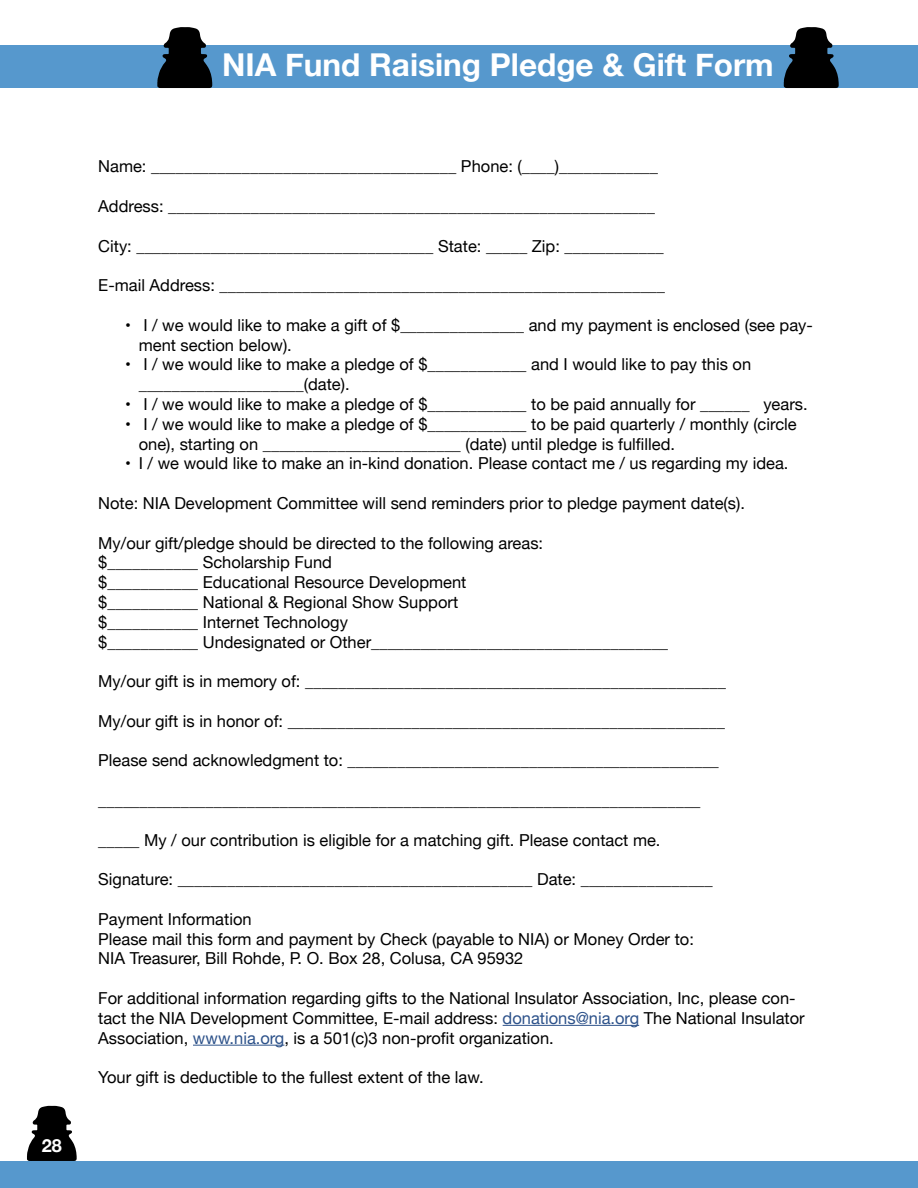
<style>
.page{position:relative;width:918px;height:1188px;background:#fff}
.page>*{position:absolute;margin:0;border:0;box-sizing:border-box;transform-origin:0 0}
.t1{font:700 31.5px "Helvetica Neue";color:#fff}
.t2{font:700 18px "Helvetica Neue";color:#fff}
.t3{font:16.5px/19.8px "Helvetica Neue";color:#000}
.s1{color:#2d528a}
</style>
<div class="page">
<svg style="left:27px;top:1106px;width:50px;height:55px"></svg>
<div style="left:0;top:1161px;width:918px;height:27px;background:#5698cd"></div>
<hr style="left:503px;top:1025px;width:136px;height:1px;background:#2d528a">
<hr style="left:193px;top:1045px;width:91px;height:1px;background:#2d528a">
<div style="left:0;top:45px;width:918px;height:43px;background:#5698cd"></div>
<svg style="left:157px;top:27px;width:55px;height:61px"></svg>
<svg style="left:784px;top:27px;width:55px;height:61px"></svg>
<p class="t2" style="left:42px;top:1132px;width:22px">28</p>
<h1 class="t1" style="left:222px;top:40px;width:553px">NIA Fund Raising Pledge &amp; Gift Form</h1>
<p class="t3" style="left:98px;top:157px;width:561px">Name: _____________________________________ Phone: (____)____________</p>
<p class="t3" style="left:98px;top:197px;width:558px">Address: ___________________________________________________________</p>
<p class="t3" style="left:98px;top:237px;width:567px">City: ____________________________________ State: _____ Zip: ____________</p>
<p class="t3" style="left:98px;top:276px;width:568px">E-mail Address: ______________________________________________________</p>
<p class="t3" style="left:139px;top:316px;width:676px;text-indent:-13px">• I / we would like to make a gift of $_______________ and my payment is enclosed (see pay&shy;ment section below).</p>
<p class="t3" style="left:139px;top:355px;width:614px;text-indent:-13px">• I / we would like to make a pledge of $____________ and I would like to pay this on ____________________(date).</p>
<p class="t3" style="left:125px;top:395px;width:684px">• I / we would like to make a pledge of $____________ to be paid annually for ______ years.</p>
<p class="t3" style="left:139px;top:415px;width:659px;text-indent:-13px">• I / we would like to make a pledge of $____________ to be paid quarterly / monthly (circle one), starting on ________________________ (date) until pledge is fulfilled.</p>
<p class="t3" style="left:125px;top:454px;width:665px">• I / we would like to make an in-kind donation. Please contact me / us regarding my idea.</p>
<p class="t3" style="left:98px;top:494px;width:648px">Note: NIA Development Committee will send reminders prior to pledge payment date(s).</p>
<p class="t3" style="left:98px;top:534px;width:571px">My/our gift/pledge should be directed to the following areas:<br>$___________ Scholarship Fund<br>$___________ Educational Resource Development<br>$___________ National &amp; Regional Show Support<br>$___________ Internet Technology<br>$___________ Undesignated or Other____________________________________</p>
<p class="t3" style="left:98px;top:672px;width:629px">My/our gift is in memory of: ___________________________________________________</p>
<p class="t3" style="left:98px;top:712px;width:628px">My/our gift is in honor of: _____________________________________________________</p>
<p class="t3" style="left:98px;top:751px;width:622px">Please send acknowledgment to: _____________________________________________</p>
<p class="t3" style="left:98px;top:791px;width:604px">_________________________________________________________________________</p>
<p class="t3" style="left:98px;top:831px;width:564px">_____ My / our contribution is eligible for a matching gift. Please contact me.</p>
<p class="t3" style="left:98px;top:870px;width:616px">Signature: ___________________________________________ Date: ________________</p>
<p class="t3" style="left:98px;top:910px;width:597px">Payment Information<br>Please mail this form and payment by Check (payable to NIA) or Money Order to:<br>NIA Treasurer, Bill Rohde, P. O. Box 28, Colusa, CA 95932</p>
<p class="t3" style="left:98px;top:989px;width:708px">For additional information regarding gifts to the National Insulator Association, Inc, please con&shy;tact the NIA Development Committee, E-mail address: <span class="s1">donations@nia.org</span> The National Insulator<br>Association, <span class="s1">www.nia.org</span>, is a 501(c)3 non-profit organization.</p>
<p class="t3" style="left:98px;top:1068px;width:387px">Your gift is deductible to the fullest extent of the law.</p>
</div>
